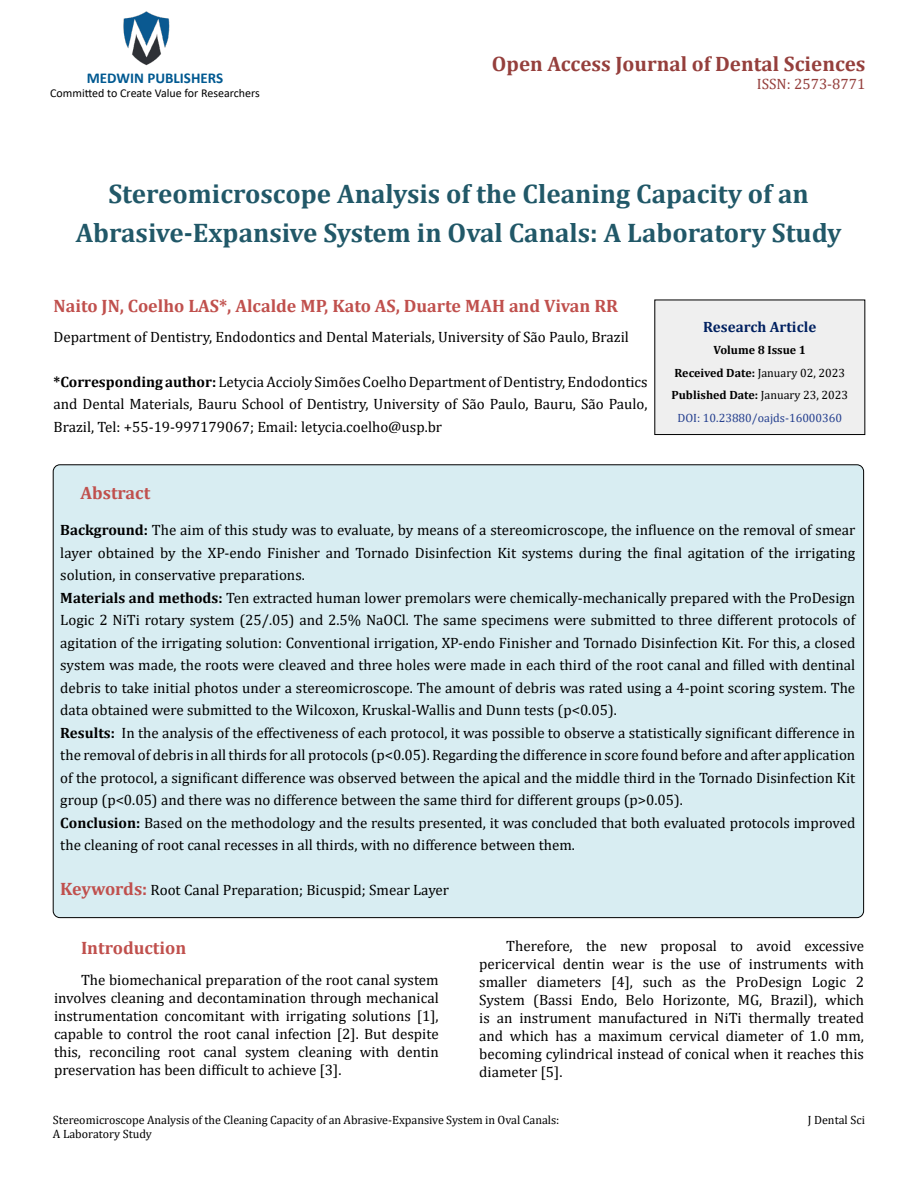
<style>
.page{position:relative;width:918px;height:1188px;background:#fff}
.page>*{position:absolute;margin:0;border:0;box-sizing:border-box;transform-origin:0 0}
.t1{font:700 27px/39px "Cambria";color:#215868;text-align:center}
.t2{font:700 21px "Cambria";color:#953f3c}
.t3{font:700 18px "Cambria";color:#c0504d}
.t4{font:15px/22.5px "Cambria";color:#000;text-align:justify}
.t5{font:700 15px "Calibri";color:#005991}
.t6{font:700 15px "Cambria";color:#002060}
.t7{font:15px "Cambria";color:#953f3c}
.t8{font:12px/14.4px "Cambria";color:#000}
.t9{font:700 12px/22.5px "Cambria";color:#000;text-align:center}
.t10{font:12px "Calibri";color:#000}
.s1{font-weight:700}
.s2{font-weight:400}
.s3{font-weight:400;color:#25408f}
.s4{font-weight:700;font-size:18px;color:#c0504d}
</style>
<div class="page">
<img style="left:123px;top:11px;width:47px;height:55px">
<div style="left:655px;top:300px;width:210px;height:135px;background:#efefef"></div>
<div style="left:654px;top:300px;width:211px;height:135px;border:1px solid #000"></div>
<div style="left:53px;top:465px;width:811px;height:453px;background:#d8edf2;border-radius:7px"></div>
<p class="t5" style="left:87px;top:67px;width:138px">MEDWIN PUBLISHERS</p>
<p class="t10" style="left:50px;top:85px;width:211px">Committed to Create Value for Researchers</p>
<h2 class="t2" style="left:492px;top:49px;width:375px">Open Access Journal of Dental Sciences</h2>
<p class="t7" style="left:757px;top:75px;width:110px">ISSN: 2573-8771</p>
<h1 class="t1" style="left:76px;top:173px;width:767px">Stereomicroscope Analysis of the Cleaning Capacity of an<br>Abrasive-Expansive System in Oval Canals: A Laboratory Study</h1>
<p class="t3" style="left:54px;top:294px;width:566px">Naito JN, Coelho LAS*, Alcalde MP, Kato AS, Duarte MAH and Vivan RR</p>
<p class="t4" style="left:54px;top:325px;width:577px">Department of Dentistry, Endodontics and Dental Materials, University of São Paulo, Brazil</p>
<p class="t4" style="left:54px;top:370px;width:596px"><span class="s1">*Corresponding author:</span> Letycia Accioly Simões Coelho Department of Dentistry, Endodontics and Dental Materials, Bauru School of Dentistry, University of São Paulo, Bauru, São Paulo, Brazil, Tel: +55-19-997179067; Email: letycia.coelho@usp.br</p>
<p class="t6" style="left:703px;top:316px;width:114px">Research Article</p>
<p class="t9" style="left:671px;top:338px;width:178px">Volume 8 Issue 1<br>Received Date: <span class="s2">January 02, 2023<br></span>Published Date: <span class="s2">January 23, 2023<br></span><span class="s3">DOI: 10.23880/oajds-16000360</span></p>
<p class="t3" style="left:81px;top:480px;width:71px">Abstract</p>
<p class="t4" style="left:60px;top:519px;width:797px;text-align:left"><span class="s1">Background:</span> The aim of this study was to evaluate, by means of a stereomicroscope, the influence on the removal of smear layer obtained by the XP-endo Finisher and Tornado Disinfection Kit systems during the final agitation of the irrigating solution, in conservative preparations.<br><span class="s1">Materials and methods:</span> Ten extracted human lower premolars were chemically-mechanically prepared with the ProDesign Logic 2 NiTi rotary system (25/.05) and 2.5% NaOCl. The same specimens were submitted to three different protocols of agitation of the irrigating solution: Conventional irrigation, XP-endo Finisher and Tornado Disinfection Kit. For this, a closed system was made, the roots were cleaved and three holes were made in each third of the root canal and filled with dentinal debris to take initial photos under a stereomicroscope. The amount of debris was rated using a 4-point scoring system. The data obtained were submitted to the Wilcoxon, Kruskal-Wallis and Dunn tests (p&lt;0.05).<br><span class="s1">Results:</span> In the analysis of the effectiveness of each protocol, it was possible to observe a statistically significant difference in the removal of debris in all thirds for all protocols (p&lt;0.05). Regarding the difference in score found before and after application of the protocol, a significant difference was observed between the apical and the middle third in the Tornado Disinfection Kit group (p&lt;0.05) and there was no difference between the same third for different groups (p&gt;0.05).<br><span class="s1">Conclusion:</span> Based on the methodology and the results presented, it was concluded that both evaluated protocols improved the cleaning of root canal recesses in all thirds, with no difference between them.</p>
<p class="t4" style="left:60px;top:879px;width:390px"><span class="s4">Keywords:</span> Root Canal Preparation; Bicuspid; Smear Layer</p>
<p class="t3" style="left:81px;top:935px;width:107px">Introduction</p>
<p class="t4" style="left:54px;top:971px;width:386px;line-height:18px;text-indent:27px">The biomechanical preparation of the root canal system involves cleaning and decontamination through mechanical instrumentation concomitant with irrigating solutions [1], capable to control the root canal infection [2]. But despite this, reconciling root canal system cleaning with dentin preservation has been difficult to achieve [3].</p>
<p class="t4" style="left:479px;top:937px;width:386px;line-height:18px;text-indent:27px">Therefore, the new proposal to avoid excessive pericervical dentin wear is the use of instruments with smaller diameters [4], such as the ProDesign Logic 2<br>System (Bassi Endo, Belo Horizonte, MG, Brazil), which is an instrument manufactured in NiTi thermally treated and which has a maximum cervical diameter of 1.0 mm, becoming cylindrical instead of conical when it reaches this diameter [5].</p>
<p class="t8" style="left:53px;top:1113px;width:508px">Stereomicroscope Analysis of the Cleaning Capacity of an Abrasive-Expansive System in Oval Canals:<br>A Laboratory Study</p>
<p class="t8" style="left:808px;top:1113px;width:59px">J Dental Sci</p>
</div>
